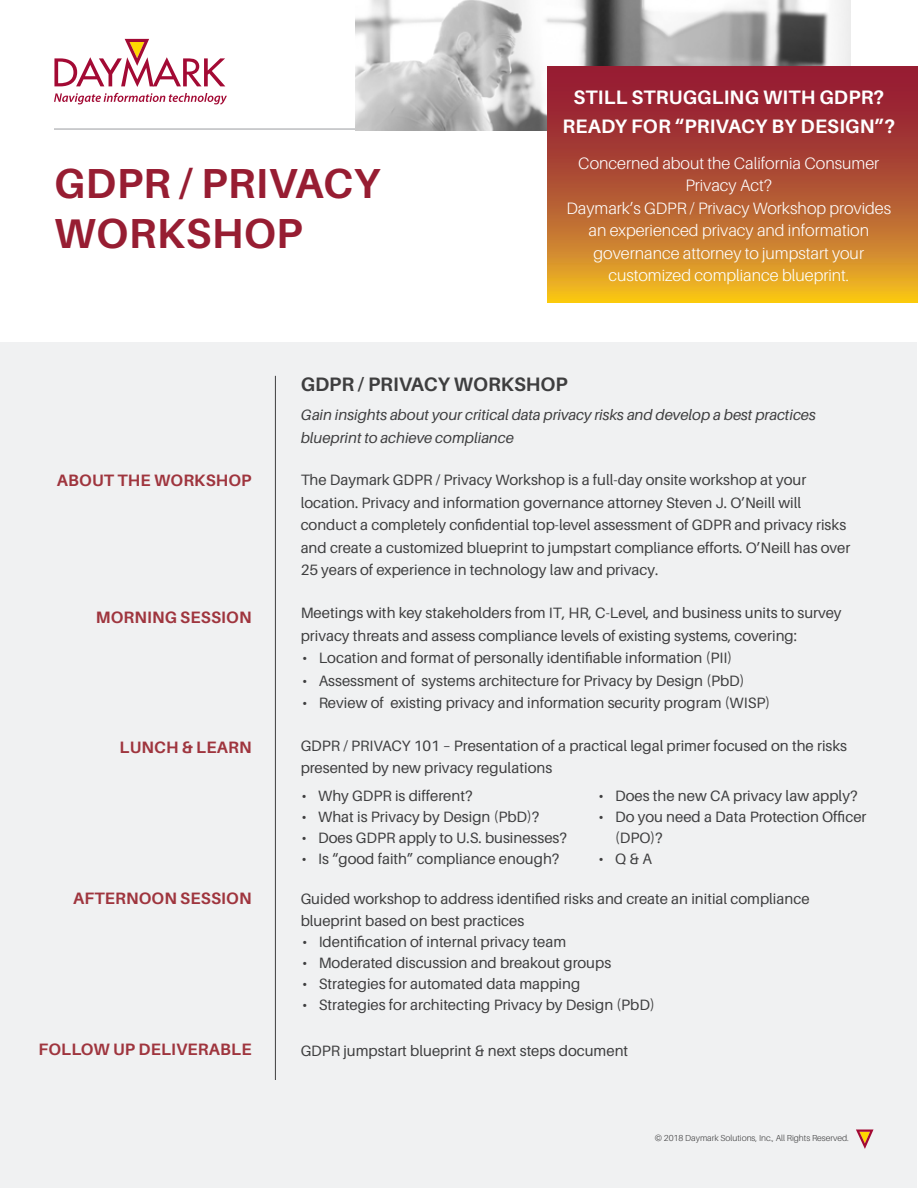
<style>
.page{position:relative;width:918px;height:1188px;background:#fff}
.page>*{position:absolute;margin:0;border:0;box-sizing:border-box;transform-origin:0 0}
.Subhead{font:700 42px/49.5px "Aileron";letter-spacing:.01em;color:#971d32}
.Text{font:700 19.5px/28.5px "Aileron";letter-spacing:.01em;color:#fff;text-align:center}
.Text-2{font:700 19.5px "Aileron";color:#3e3e3f}
.Text-3{font:300 16.5px/22.5px "Aileron";color:#fff;text-align:center}
.subhead3{font:700 16.5px "Aileron";letter-spacing:.01em;color:#9f353e}
.Text-4{font:15px/22.5px "Aileron";color:#3e3e3f}
.Text-5{font:italic 15px/22.5px "Aileron";color:#3e3e3f}
.t1{font:300 8.7px "Aileron";color:#3e3e3f}
</style>
<div class="page">
<hr style="left:54px;top:128px;width:796px;height:2px;background:#bcbdc0">
<svg style="left:54px;top:39px;width:171px;height:48px"></svg>
<svg style="left:54px;top:93px;width:173px;height:12px"></svg>
<img style="left:355px;top:1px;width:495px;height:130px">
<div style="left:1px;top:342px;width:916px;height:845px;background:#f0f1f2"></div>
<hr style="left:275px;top:376px;width:1px;height:704px;background:#3e3e3f">
<svg style="left:856px;top:1130px;width:18px;height:19px"></svg>
<svg style="left:547px;top:66px;width:370px;height:237px;background:#b75b2f"></svg>
<p class="Subhead" style="left:54px;top:159px;width:327px">GDPR / PRIVACY<br>WORKSHOP</p>
<p class="Text" style="left:563px;top:84px;width:334px">STILL STRUGGLING WITH GDPR?<br>READY FOR “PRIVACY BY DESIGN”?</p>
<p class="Text-3" style="left:566px;top:152px;width:326px">Concerned about the California Consumer Privacy Act?<br>Daymark’s GDPR / Privacy Workshop provides an experienced privacy and information governance attorney to jumpstart your customized compliance blueprint.</p>
<p class="subhead3" style="left:57px;top:471px;width:196px">ABOUT THE WORKSHOP</p>
<p class="subhead3" style="left:96px;top:608px;width:157px">MORNING SESSION</p>
<p class="subhead3" style="left:120px;top:739px;width:133px">LUNCH &amp; LEARN</p>
<p class="subhead3" style="left:73px;top:889px;width:180px">AFTERNOON SESSION</p>
<p class="subhead3" style="left:38px;top:1040px;width:215px">FOLLOW UP DELIVERABLE</p>
<p class="Text-2" style="left:301px;top:373px;width:269px">GDPR / PRIVACY WORKSHOP</p>
<p class="Text-5" style="left:301px;top:404px;width:517px">Gain insights about your critical data privacy risks and develop a best practices blueprint to achieve compliance</p>
<p class="Text-4" style="left:301px;top:469px;width:551px">The Daymark GDPR / Privacy Workshop is a full-day onsite workshop at your location. Privacy and information governance attorney Steven J. O’Neill will conduct a completely confidential top-level assessment of GDPR and privacy risks and create a customized blueprint to jumpstart compliance efforts. O’Neill has over 25 years of experience in technology law and privacy.</p>
<p class="Text-4" style="left:301px;top:602px;width:542px">Meetings with key stakeholders from IT, HR, C-Level, and business units to survey privacy threats and assess compliance levels of existing systems, covering:</p>
<p class="Text-4" style="left:302px;top:647px;width:431px">• Location and format of personally identifiable information (PII)</p>
<p class="Text-4" style="left:302px;top:669px;width:444px">• Assessment of systems architecture for Privacy by Design (PbD)</p>
<p class="Text-4" style="left:302px;top:692px;width:470px">• Review of existing privacy and information security program (WISP)</p>
<p class="Text-4" style="left:301px;top:735px;width:548px">GDPR / PRIVACY 101 – Presentation of a practical legal primer focused on the risks presented by new privacy regulations</p>
<p class="Text-4" style="left:302px;top:785px;width:172px">• Why GDPR is different?</p>
<p class="Text-4" style="left:302px;top:806px;width:239px">• What is Privacy by Design (PbD)?</p>
<p class="Text-4" style="left:302px;top:827px;width:267px">• Does GDPR apply to U.S. businesses?</p>
<p class="Text-4" style="left:302px;top:848px;width:259px">• Is “good faith” compliance enough?</p>
<p class="Text-4" style="left:599px;top:785px;width:260px">• Does the new CA privacy law apply?</p>
<p class="Text-4" style="left:615px;top:807px;width:253px;line-height:21px;text-indent:-16px">• Do you need a Data Protection Officer (DPO)?</p>
<p class="Text-4" style="left:599px;top:848px;width:55px">• Q &amp; A</p>
<p class="Text-4" style="left:301px;top:887px;width:510px">Guided workshop to address identified risks and create an initial compliance blueprint based on best practices</p>
<p class="Text-4" style="left:302px;top:931px;width:266px">• Identification of internal privacy team</p>
<p class="Text-4" style="left:302px;top:952px;width:311px">• Moderated discussion and breakout groups</p>
<p class="Text-4" style="left:302px;top:973px;width:280px">• Strategies for automated data mapping</p>
<p class="Text-4" style="left:302px;top:994px;width:354px">• Strategies for architecting Privacy by Design (PbD)</p>
<p class="Text-4" style="left:301px;top:1040px;width:329px">GDPR jumpstart blueprint &amp; next steps document</p>
<p class="t1" style="left:655px;top:1133px;width:196px">© 2018 Daymark Solutions, Inc., All Rights Reserved.</p>
</div>
